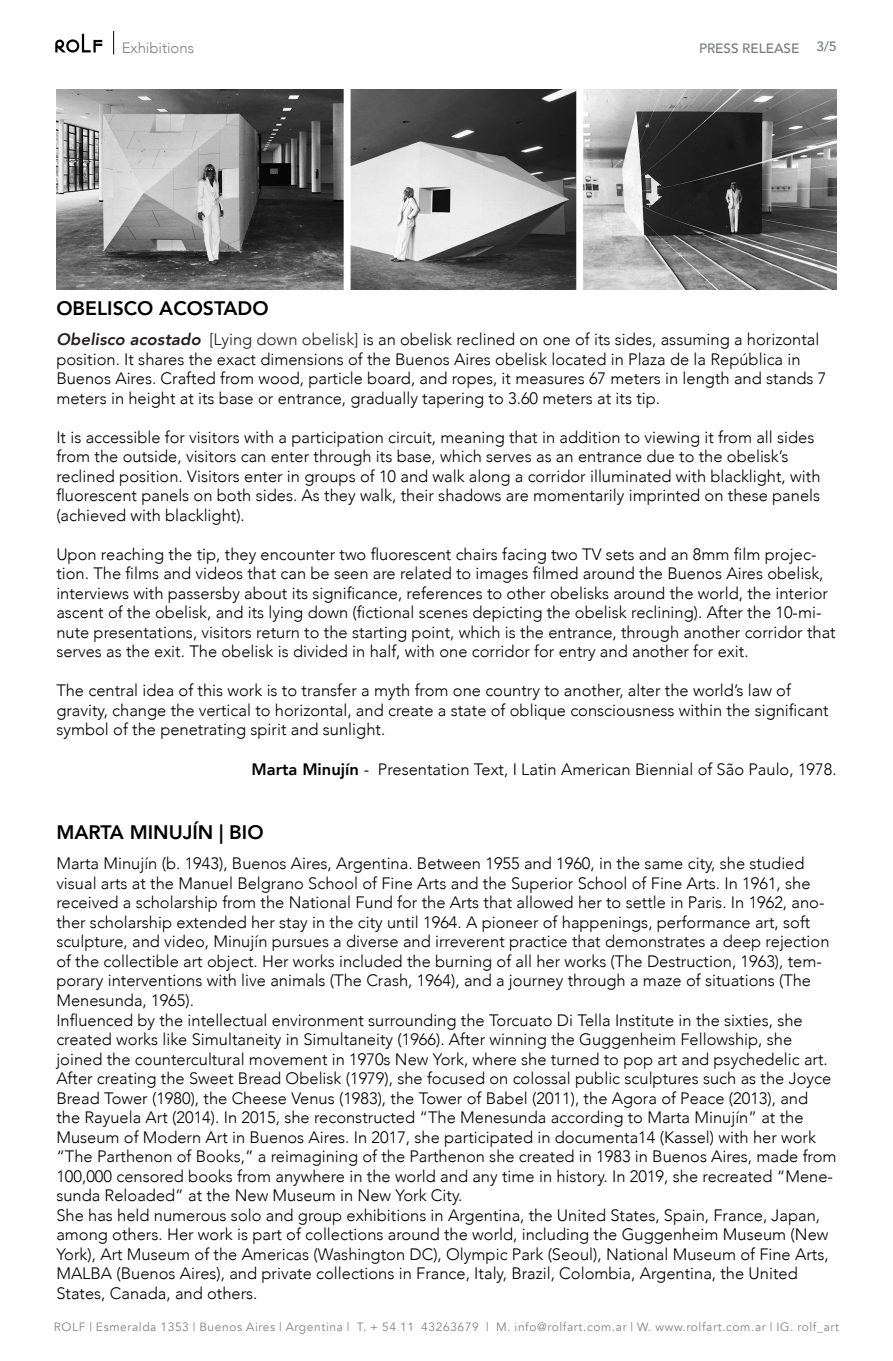
<style>
.page{position:relative;width:893px;height:1361px;background:#fff}
.page>*{position:absolute;margin:0;border:0;box-sizing:border-box;transform-origin:0 0}
.t1{font:800 19.5px "Avenir";color:#000001}
.t2{font:300 16.5px/19.5px "Avenir";color:#000001}
.t3{font:300 15px "Avenir";letter-spacing:-.005em;color:#7c7f81}
.t4{font:500 13.5px "Avenir";color:#76787b}
.t5{font:12px "Avenir";letter-spacing:.05em;color:#808285}
.s1{font-weight:800;font-style:italic;color:#231f20}
.s2{color:#231f20}
.s3{font-weight:800}
</style>
<div class="page">
<svg style="left:55px;top:34px;width:47px;height:19px"></svg>
<svg style="left:113px;top:31px;width:1px;height:24px"></svg>
<img style="left:57px;top:89px;width:779px;height:200px">
<p class="t3" style="left:122px;top:39px;width:74px">Exhibitions</p>
<p class="t4" style="left:699px;top:37px;width:102px">PRESS RELEASE</p>
<p class="t4" style="left:816px;top:35px;width:22px">3/5</p>
<p class="t1" style="left:56px;top:293px;width:214px">OBELISCO ACOSTADO</p>
<p class="t2" style="left:56px;top:330px;width:771px"><span class="s1">Obelisco acostado</span> <span class="s2">[Lying down obelisk]</span> is an obelisk reclined on one of its sides, assuming a horizontal position. It shares the exact dimensions of the Buenos Aires obelisk located in Plaza de la República in Buenos Aires. Crafted from wood, particle board, and ropes, it measures 67 meters in length and stands 7 meters in height at its base or entrance, gradually tapering to 3.60 meters at its tip.</p>
<p class="t2" style="left:56px;top:427px;width:766px">It is accessible for visitors with a participation circuit, meaning that in addition to viewing it from all sides from the outside, visitors can enter through its base, which serves as an entrance due to the obelisk’s reclined position. Visitors enter in groups of 10 and walk along a corridor illuminated with blacklight, with fluorescent panels on both sides. As they walk, their shadows are momentarily imprinted on these panels (achieved with blacklight).</p>
<p class="t2" style="left:56px;top:544px;width:781px">Upon reaching the tip, they encounter two fluorescent chairs facing two TV sets and an 8mm film projec&shy;tion. The films and videos that can be seen are related to images filmed around the Buenos Aires obelisk, interviews with passersby about its significance, references to other obelisks around the world, the interior ascent of the obelisk, and its lying down (fictional scenes depicting the obelisk reclining). After the 10-mi&shy;nute presentations, visitors return to the starting point, which is the entrance, through another corridor that serves as the exit. The obelisk is divided in half, with one corridor for entry and another for exit.</p>
<p class="t2" style="left:56px;top:681px;width:774px">The central idea of this work is to transfer a myth from one country to another, alter the world’s law of gravity, change the vertical to horizontal, and create a state of oblique consciousness within the significant symbol of the penetrating spirit and sunlight.</p>
<p class="t2" style="left:252px;top:759px;width:586px"><span class="s3">Marta Minujín</span> - Presentation Text, I Latin American Biennial of São Paulo, 1978.</p>
<p class="t1" style="left:56px;top:817px;width:209px">MARTA MINUJÍN | BIO</p>
<p class="t2" style="left:56px;top:854px;width:775px">Marta Minujín (b. 1943), Buenos Aires, Argentina. Between 1955 and 1960, in the same city, she studied visual arts at the Manuel Belgrano School of Fine Arts and the Superior School of Fine Arts. In 1961, she received a scholarship from the National Fund for the Arts that allowed her to settle in Paris. In 1962, ano&shy;ther scholarship extended her stay in the city until 1964. A pioneer of happenings, performance art, soft sculpture, and video, Minujín pursues a diverse and irreverent practice that demonstrates a deep rejection of the collectible art object. Her works included the burning of all her works (The Destruction, 1963), tem&shy;porary interventions with live animals (The Crash, 1964), and a journey through a maze of situations (The Menesunda, 1965).</p>
<p class="t2" style="left:56px;top:1010px;width:782px">Influenced by the intellectual environment surrounding the Torcuato Di Tella Institute in the sixties, she created works like Simultaneity in Simultaneity (1966). After winning the Guggenheim Fellowship, she joined the countercultural movement in 1970s New York, where she turned to pop art and psychedelic art.<br>After creating the Sweet Bread Obelisk (1979), she focused on colossal public sculptures such as the Joyce Bread Tower (1980), the Cheese Venus (1983), the Tower of Babel (2011), the Agora of Peace (2013), and<br>the Rayuela Art (2014). In 2015, she reconstructed “The Menesunda according to Marta Minujín” at the Museum of Modern Art in Buenos Aires. In 2017, she participated in documenta14 (Kassel) with her work “The Parthenon of Books,” a reimagining of the Parthenon she created in 1983 in Buenos Aires, made from 100,000 censored books from anywhere in the world and any time in history. In 2019, she recreated “Mene&shy;sunda Reloaded” at the New Museum in New York City.</p>
<p class="t2" style="left:56px;top:1205px;width:774px">She has held numerous solo and group exhibitions in Argentina, the United States, Spain, France, Japan, among others. Her work is part of collections around the world, including the Guggenheim Museum (New York), Art Museum of the Americas (Washington DC), Olympic Park (Seoul), National Museum of Fine Arts, MALBA (Buenos Aires), and private collections in France, Italy, Brazil, Colombia, Argentina, the United States, Canada, and others.</p>
<p class="t5" style="left:54px;top:1320px;width:787px">ROLF | Esmeralda 1353 | Buenos Aires | Argentina | T. + 54 11 43263679 | M. info@rolfart.com.ar | W. www.rolfart.com.ar | IG. rolf_art</p>
</div>
